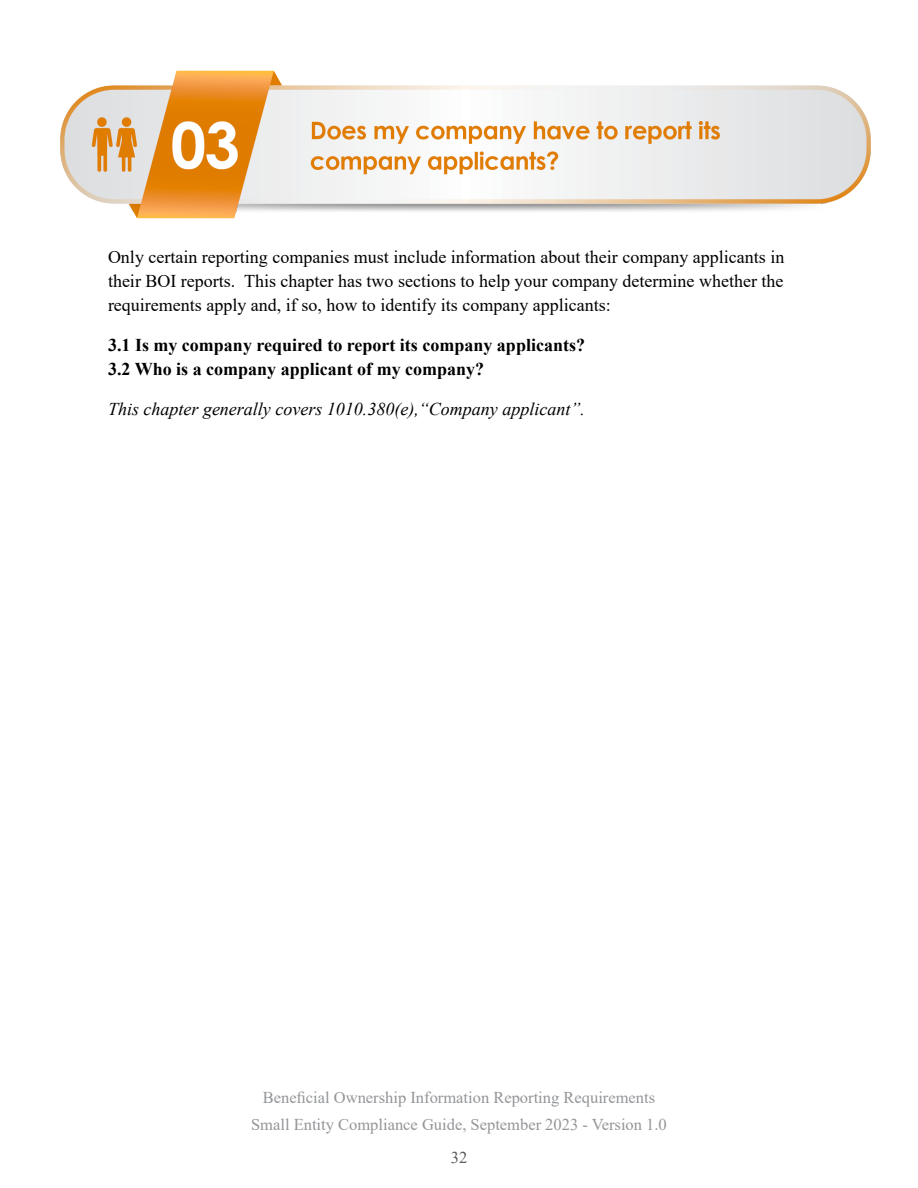
<style>
.page{position:relative;width:918px;height:1188px;background:#fff}
.page>*{position:absolute;margin:0;border:0;box-sizing:border-box;transform-origin:0 0}
.Body_Text{font:18px/24px "Times New Roman";color:#000;text-align:justify}
.Body_Text-2{font:700 18px "Times New Roman";color:#000}
.Body_Text-3{font:italic 18px "Times New Roman";color:#000}
.t1{font:16.5px/27px "Times New Roman";color:#939598;text-align:center}
.t2{font:16.5px "Times New Roman";color:#58595b}
</style>
<div class="page">
<img style="left:60px;top:70px;width:811px;height:149px">
<p class="Body_Text" style="left:108px;top:244px;width:678px">Only certain reporting companies must include information about their company applicants in their BOI reports. This chapter has two sections to help your company determine whether the requirements apply and, if so, how to identify its company applicants:</p>
<p class="Body_Text-2" style="left:108px;top:332px;width:479px">3.1 Is my company required to report its company applicants?</p>
<p class="Body_Text-2" style="left:108px;top:356px;width:378px">3.2 Who is a company applicant of my company?</p>
<p class="Body_Text-3" style="left:108px;top:397px;width:478px">This chapter generally covers 1010.380(e),“Company applicant”.</p>
<p class="t1" style="left:251px;top:1083px;width:417px">Beneficial Ownership Information Reporting Requirements<br>Small Entity Compliance Guide, September 2023 - Version 1.0</p>
<p class="t2" style="left:451px;top:1146px;width:18px">32</p>
</div>
